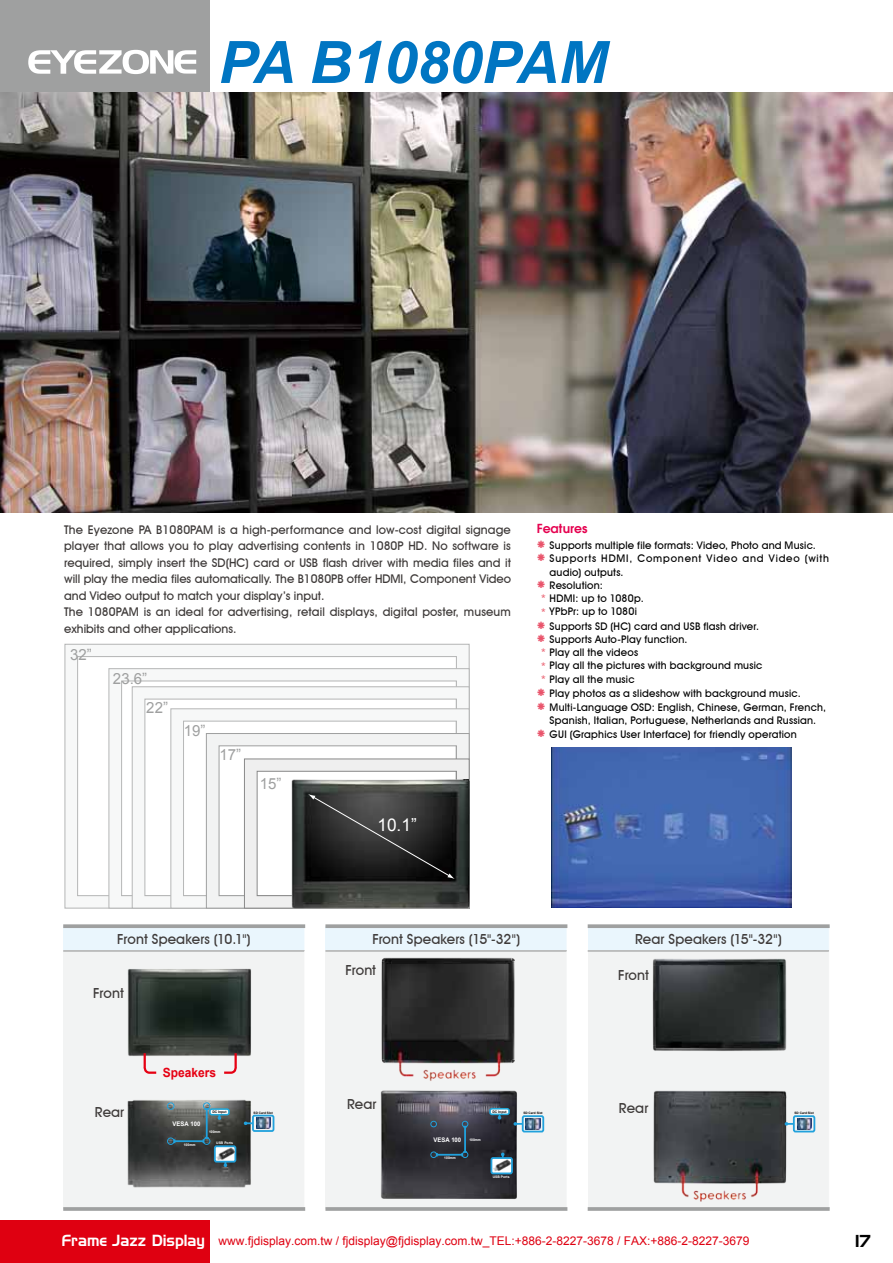
<style>
.page{position:relative;width:893px;height:1263px;background:#fff}
.page>*{position:absolute;margin:0;border:0;box-sizing:border-box;transform-origin:0 0}
.t1{font:italic 700 58.5px "Arial";color:#0075c2}
.t2{font:700 18px "Handel Got D";color:#000}
.t3{font:17.55px "Arial";color:#fff}
.t4{font:15.3px "Arial";color:#9fa0a0}
.t5{font:500 13.8px "Avant Garde IT Cby BT";letter-spacing:.005em;color:#3e3a39}
.t6{font:600 13.65px "Avant Gar Got Itc TEE";color:#e5004f}
.t7{font:700 12.6px "Arial";color:#e60012;scale:.95 1}
.t8{font:500 12px/16.5px "Avant Garde IT Cby BT";color:#3e3a39}
.t9{font:12px "Arial";color:#df0011}
.t10{font:500 10.5px "Avant Garde IT Cby BT";letter-spacing:.02em;color:#000}
.t11{font:500 10.5px "Avant Garde IT Cby BT";letter-spacing:.075em;color:#000}
.t12{font:700 6.3px "Arial";color:#fff;scale:.95 1}
.t13{font:700 3.6px "Arial";color:#fff;scale:.95 1}
.t14{font:700 3.45px "Arial";color:#fff}
.t15{font:700 3.45px "Arial";color:#000}
.t16{font:700 3.15px "Arial";color:#040000}
.s1{font-family:"Arial";font-weight:400;font-size:12px;color:#eb6877}
.s2{font-family:"Handel Gothic BT";font-size:15.6px;color:#fff}
</style>
<div class="page">
<div style="left:0;top:1220px;width:209px;height:43px;background:#df0011"></div>
<div style="left:0;top:0;width:209px;height:92px;background:#9fa0a0"></div>
<svg style="left:28px;top:50px;width:168px;height:24px"></svg>
<img style="left:0;top:92px;width:893px;height:421px">
<img style="left:551px;top:747px;width:241px;height:161px">
<svg style="left:65px;top:644px;width:405px;height:264px"></svg>
<svg style="left:108px;top:668px;width:362px;height:240px"></svg>
<svg style="left:132px;top:686px;width:338px;height:222px"></svg>
<svg style="left:170px;top:708px;width:300px;height:200px"></svg>
<svg style="left:206px;top:733px;width:264px;height:175px"></svg>
<svg style="left:244px;top:758px;width:226px;height:150px"></svg>
<div style="left:325px;top:926px;width:242px;height:25px;background:#eaf6fd"></div>
<div style="left:325px;top:951px;width:242px;height:258px;background:#f2f3f3"></div>
<svg style="left:325px;top:924px;width:242px;height:4px"></svg>
<hr style="left:325px;top:950px;width:242px;height:1px;background:#9fa0a0">
<hr style="left:325px;top:1207px;width:242px;height:4px;background:#aaabab">
<div style="left:63px;top:926px;width:242px;height:25px;background:#eaf6fd"></div>
<div style="left:63px;top:951px;width:242px;height:258px;background:#f2f3f3"></div>
<svg style="left:63px;top:924px;width:242px;height:4px"></svg>
<hr style="left:63px;top:950px;width:242px;height:1px;background:#9fa0a0">
<hr style="left:63px;top:1207px;width:242px;height:4px;background:#aaabab">
<div style="left:588px;top:926px;width:241px;height:25px;background:#eaf6fd"></div>
<div style="left:588px;top:951px;width:241px;height:258px;background:#f2f3f3"></div>
<svg style="left:588px;top:924px;width:242px;height:4px"></svg>
<hr style="left:588px;top:950px;width:241px;height:1px;background:#9fa0a0">
<hr style="left:588px;top:1207px;width:242px;height:4px;background:#aaabab">
<img style="left:381px;top:957px;width:134px;height:124px">
<img style="left:380px;top:1090px;width:137px;height:109px">
<hr style="left:464px;top:1127px;width:2px;height:25px;background:#21a1dc">
<hr style="left:437px;top:1154px;width:25px;height:2px;background:#21a1dc">
<svg style="left:461px;top:1151px;width:5px;height:5px"></svg>
<div style="left:430px;top:1121px;width:7px;height:6px;border:1px solid #21a1dc;border-radius:50%"></div>
<svg style="left:462px;top:1121px;width:6px;height:6px"></svg>
<div style="left:430px;top:1151px;width:7px;height:7px;border:1px solid #21a1dc;border-radius:50%"></div>
<div style="left:462px;top:1151px;width:6px;height:7px;border:1px solid #21a1dc;border-radius:50%"></div>
<svg style="left:501px;top:1152px;width:3px;height:5px"></svg>
<svg style="left:498px;top:1115px;width:3px;height:4px"></svg>
<div style="left:490px;top:1109px;width:19px;height:5px;background:#fff;border-radius:2px"></div>
<div style="left:489px;top:1108px;width:21px;height:7px;border:2px solid #21a6d7;border-radius:2px"></div>
<div style="left:490px;top:1157px;width:23px;height:17px;border:2px solid #21a1dc;border-radius:2px"></div>
<img style="left:493px;top:1159px;width:18px;height:14px">
<svg style="left:514px;top:1122px;width:8px;height:3px"></svg>
<div style="left:522px;top:1115px;width:22px;height:17px;border:2px solid #21a1dc;border-radius:2px"></div>
<img style="left:526px;top:1118px;width:14px;height:11px">
<img style="left:127px;top:1099px;width:124px;height:89px">
<img style="left:127px;top:968px;width:124px;height:88px">
<hr style="left:206px;top:1109px;width:2px;height:29px;background:#21a1dc">
<hr style="left:174px;top:1140px;width:29px;height:2px;background:#21a1dc">
<svg style="left:203px;top:1137px;width:6px;height:6px"></svg>
<div style="left:167px;top:1102px;width:7px;height:8px;border:1px solid #21a1dc;border-radius:50%"></div>
<div style="left:203px;top:1102px;width:7px;height:8px;border:1px solid #21a1dc;border-radius:50%"></div>
<div style="left:167px;top:1137px;width:7px;height:8px;border:1px solid #21a1dc;border-radius:50%"></div>
<div style="left:203px;top:1137px;width:7px;height:8px;border:1px solid #21a1dc;border-radius:50%"></div>
<svg style="left:224px;top:1162px;width:3px;height:5px"></svg>
<svg style="left:218px;top:1115px;width:3px;height:5px"></svg>
<div style="left:210px;top:1109px;width:19px;height:6px;background:#fff;border-radius:2px"></div>
<div style="left:209px;top:1108px;width:21px;height:7px;border:2px solid #21a6d7;border-radius:2px"></div>
<div style="left:214px;top:1145px;width:22px;height:17px;border:2px solid #21a1dc;border-radius:2px"></div>
<img style="left:216px;top:1147px;width:18px;height:14px">
<svg style="left:244px;top:1121px;width:8px;height:4px"></svg>
<div style="left:252px;top:1115px;width:22px;height:17px;border:2px solid #21a1dc;border-radius:2px"></div>
<img style="left:256px;top:1118px;width:14px;height:10px">
<svg style="left:142px;top:1051px;width:16px;height:23px"></svg>
<svg style="left:222px;top:1051px;width:16px;height:23px"></svg>
<img style="left:652px;top:958px;width:135px;height:93px">
<img style="left:653px;top:1090px;width:135px;height:112px">
<svg style="left:785px;top:1122px;width:8px;height:3px"></svg>
<div style="left:793px;top:1115px;width:22px;height:17px;border:2px solid #21a1dc;border-radius:2px"></div>
<img style="left:797px;top:1118px;width:14px;height:11px">
<p class="t1" style="left:219px;top:24px;width:391px">PA B1080PAM</p>
<p class="t8" style="left:64px;top:521px;width:448px">The Eyezone PA B1080PAM is a high-performance and low-cost digital signage player that allows you to play advertising contents in 1080P HD. No software is required, simply insert the SD(HC) card or USB flash driver with media files and it will play the media files automatically. The B1080PB offer HDMI, Component Video and Video output to match your display’s input.<br>The 1080PAM is an ideal for advertising, retail displays, digital poster, museum exhibits and other applications.</p>
<p class="t4" style="left:70px;top:644px;width:23px">32”</p>
<p class="t4" style="left:113px;top:668px;width:36px">23.6”</p>
<p class="t4" style="left:146px;top:698px;width:23px">22”</p>
<p class="t4" style="left:184px;top:720px;width:23px">19”</p>
<p class="t4" style="left:220px;top:744px;width:23px">17”</p>
<p class="t4" style="left:260px;top:774px;width:23px">15”</p>
<p class="t3" style="left:377px;top:813px;width:41px">10.1”</p>
<p class="t6" style="left:537px;top:521px;width:52px">Features</p>
<p class="t10" style="left:550px;top:539px;width:268px">Supports multiple file formats: Video, Photo and Music.</p>
<p class="t11" style="left:550px;top:552px;width:281px">Supports HDMI, Component Video and Video (with</p>
<p class="t10" style="left:550px;top:566px;width:75px">audio) outputs.</p>
<p class="t10" style="left:550px;top:579px;width:55px">Resolution:</p>
<p class="t10" style="left:541px;top:592px;width:104px"><span class="s1">*</span> HDMI: up to 1080p.</p>
<p class="t10" style="left:541px;top:605px;width:97px"><span class="s1">*</span> YPbPr: up to 1080i</p>
<p class="t10" style="left:550px;top:620px;width:211px">Supports SD (HC) card and USB flash driver.</p>
<p class="t10" style="left:550px;top:633px;width:139px">Supports Auto-Play function.</p>
<p class="t10" style="left:541px;top:646px;width:98px"><span class="s1">*</span> Play all the videos</p>
<p class="t10" style="left:541px;top:659px;width:223px"><span class="s1">*</span> Play all the pictures with background music</p>
<p class="t10" style="left:541px;top:673px;width:95px"><span class="s1">*</span> Play all the music</p>
<p class="t10" style="left:550px;top:687px;width:253px">Play photos as a slideshow with background music.</p>
<p class="t10" style="left:550px;top:701px;width:278px">Multi-Language OSD: English, Chinese, German, French,</p>
<p class="t10" style="left:550px;top:714px;width:268px">Spanish, Italian, Portuguese, Netherlands and Russian.</p>
<p class="t10" style="left:550px;top:728px;width:249px">GUI (Graphics User Interface) for friendly operation</p>
<p class="t5" style="left:117px;top:930px;width:135px">Front Speakers (10.1")</p>
<p class="t5" style="left:372px;top:930px;width:149px">Front Speakers (15"-32")</p>
<p class="t5" style="left:635px;top:930px;width:148px">Rear Speakers (15"-32")</p>
<p class="t5" style="left:346px;top:962px;width:32px">Front</p>
<p class="t5" style="left:93px;top:984px;width:32px">Front</p>
<p class="t5" style="left:618px;top:966px;width:32px">Front</p>
<p class="t7" style="left:163px;top:1065px;width:58px">Speakers</p>
<p class="t5" style="left:347px;top:1095px;width:31px">Rear</p>
<p class="t5" style="left:95px;top:1104px;width:31px">Rear</p>
<p class="t5" style="left:619px;top:1099px;width:31px">Rear</p>
<p class="t16" style="left:350px;top:1107px;width:21px">SD Card Slot</p>
<p class="t15" style="left:492px;top:1109px;width:16px">DC Input</p>
<p class="t15" style="left:212px;top:1109px;width:16px">DC Input</p>
<p class="t14" style="left:216px;top:1140px;width:18px">USB Ports</p>
<p class="t16" style="left:254px;top:1110px;width:21px">SD Card Slot</p>
<p class="t16" style="left:523px;top:1111px;width:21px">SD Card Slot</p>
<p class="t16" style="left:624px;top:1111px;width:21px">SD Card Slot</p>
<p class="t16" style="left:794px;top:1111px;width:21px">SD Card Slot</p>
<p class="t12" style="left:173px;top:1120px;width:31px">VESA 100</p>
<p class="t13" style="left:209px;top:1129px;width:14px">100mm</p>
<p class="t12" style="left:434px;top:1136px;width:31px">VESA 100</p>
<p class="t13" style="left:469px;top:1138px;width:14px">100mm</p>
<p class="t13" style="left:184px;top:1142px;width:14px">100mm</p>
<p class="t13" style="left:444px;top:1155px;width:14px">100mm</p>
<p class="t14" style="left:493px;top:1175px;width:18px">USB Ports</p>
<p class="t9" style="left:62px;top:1233px;width:689px"><span class="s2">Frame Jazz Display</span> www.fjdisplay.com.tw / fjdisplay@fjdisplay.com.tw_TEL:+886-2-8227-3678 / FAX:+886-2-8227-3679</p>
<p class="t2" style="left:855px;top:1230px;width:18px">17</p>
</div>
